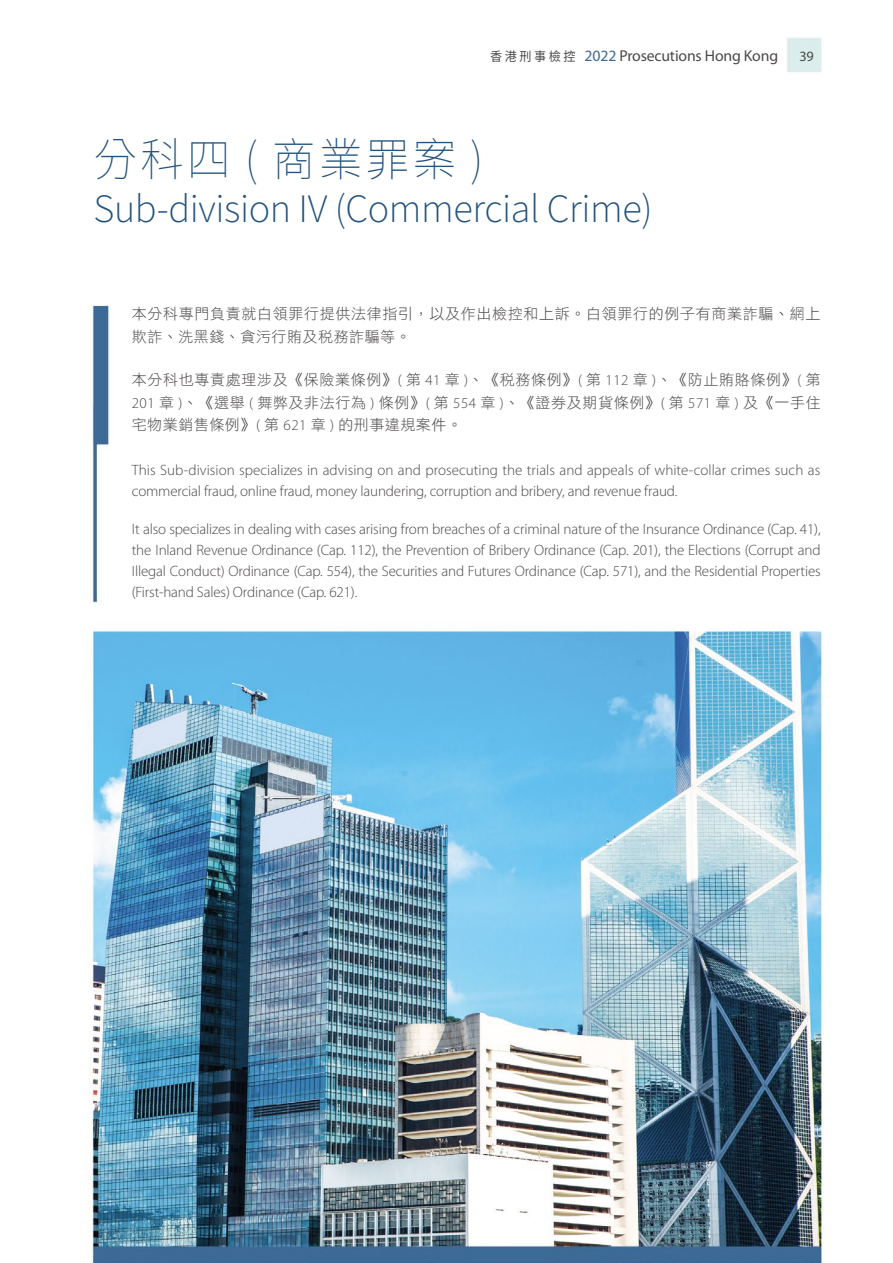
<style>
.page{position:relative;width:893px;height:1263px;background:#fff}
.page>*{position:absolute;margin:0;border:0;box-sizing:border-box;transform-origin:0 0}
.t1{font:100 45.6px "Noto Sans TC";letter-spacing:.08em;color:#22537e;scale:.95 1}
.t2{font:300 40.35px "Source Sans Pro";letter-spacing:-.01em;color:#22537e}
.t3{font:15.75px "Myriad Pro";letter-spacing:-.01em;color:#4c4948}
.t4{font:300 15px/21px "Myriad Pro";letter-spacing:-.01em;color:#4c4948}
.t5{font:15px/22.5px "DF Li Hei HK W3";letter-spacing:.045em;color:#4c4948}
.t6{font:14.25px "Myriad Pro";color:#4c4948}
.s1{font-family:"Noto Sans TC";font-size:12.75px}
.s2{color:#3b6b96}
.s3{font-family:"Myriad Pro";font-weight:300}
</style>
<div class="page">
<img style="left:90px;top:37px;width:734px;height:1226px">
<p class="t3" style="left:490px;top:47px;width:290px"><span class="s1">香港刑事檢控</span> <span class="s2">2022</span> Prosecutions Hong Kong</p>
<p class="t6" style="left:799px;top:48px;width:16px">39</p>
<h2 class="t1" style="left:94px;top:134px;width:412px">分科四 ( 商業罪案 )</h2>
<h2 class="t2" style="left:94px;top:182px;width:561px">Sub-division IV (Commercial Crime)</h2>
<p class="t5" style="left:132px;top:302px;width:690px">本分科專門負責就白領罪行提供法律指引，以及作出檢控和上訴。白領罪行的例子有商業詐騙、網上欺詐、洗黑錢、貪污行賄及稅務詐騙等。</p>
<p class="t5" style="left:132px;top:368px;width:690px;text-align:justify">本分科也專責處理涉及《保險業條例》<span class="s3">(</span> 第 <span class="s3">41</span> 章 <span class="s3">)</span>、《稅務條例》<span class="s3">(</span> 第 <span class="s3">112</span> 章 <span class="s3">)</span>、《防止賄賂條例》<span class="s3">(</span> 第<span class="s3">201</span> 章 <span class="s3">)</span>、《選舉 <span class="s3">(</span> 舞弊及非法行為 <span class="s3">)</span> 條例》<span class="s3">(</span> 第 <span class="s3">554</span> 章 <span class="s3">)</span>、《證券及期貨條例》<span class="s3">(</span> 第 <span class="s3">571</span> 章 <span class="s3">)</span> 及《一手住宅物業銷售條例》<span class="s3">(</span> 第 <span class="s3">621</span> 章 <span class="s3">)</span> 的刑事違規案件。</p>
<p class="t4" style="left:132px;top:460px;width:690px">This Sub-division specializes in advising on and prosecuting the trials and appeals of white-collar crimes such as commercial fraud, online fraud, money laundering, corruption and bribery, and revenue fraud.</p>
<p class="t4" style="left:132px;top:519px;width:690px;text-align:justify">It also specializes in dealing with cases arising from breaches of a criminal nature of the Insurance Ordinance (Cap. 41), the Inland Revenue Ordinance (Cap. 112), the Prevention of Bribery Ordinance (Cap. 201), the Elections (Corrupt and Illegal Conduct) Ordinance (Cap. 554), the Securities and Futures Ordinance (Cap. 571), and the Residential Properties (First-hand Sales) Ordinance (Cap. 621).</p>
</div>
